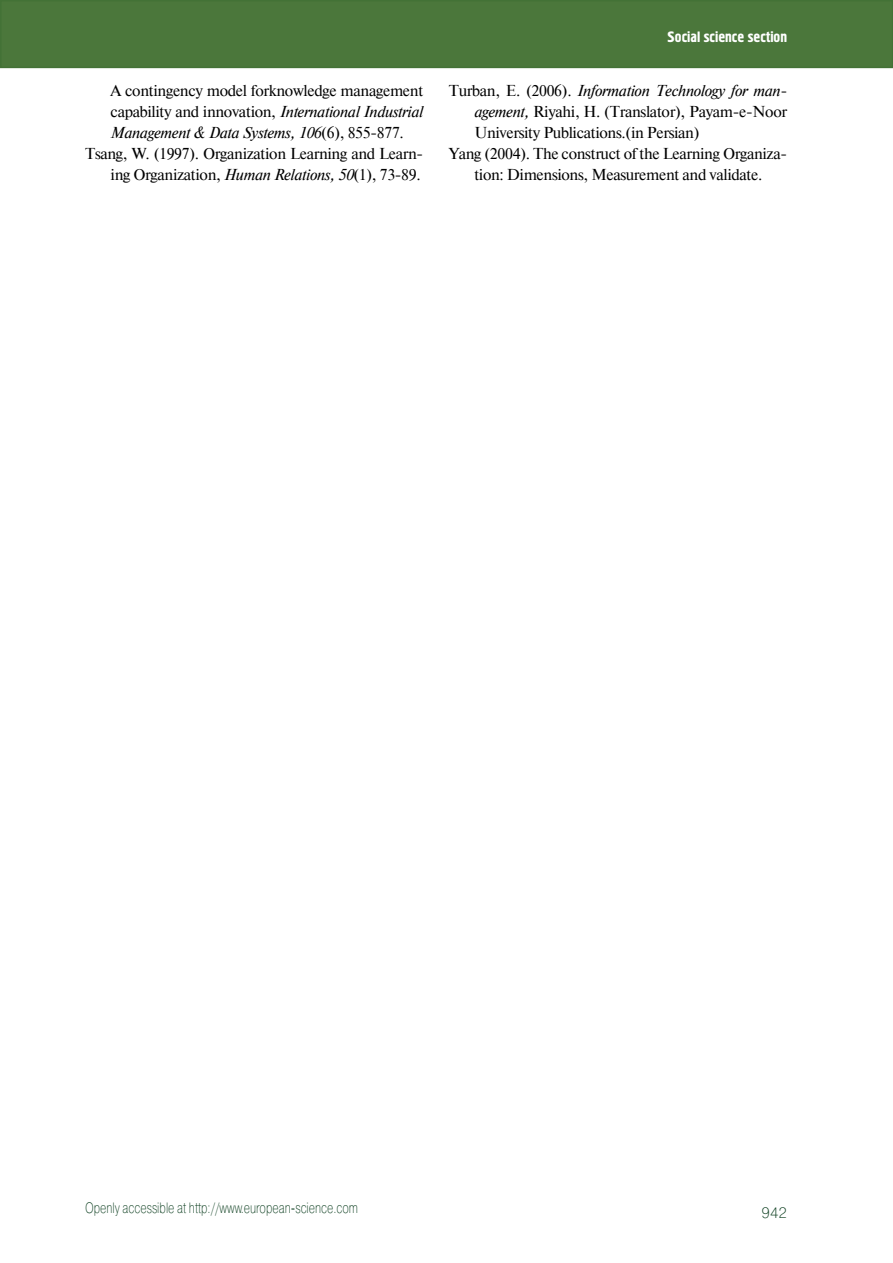
<style>
.page{position:relative;width:893px;height:1263px;background:#fff}
.page>*{position:absolute;margin:0;border:0;box-sizing:border-box;transform-origin:0 0}
.t1{font:15.75px "Newton C";letter-spacing:-.02em;color:#000}
.t2{font:italic 15.75px "Newton C";letter-spacing:-.02em;color:#000}
.t3{font:15px "Pragmatica Light C";color:#0d3f20;scale:.75 1}
.t4{font:15px "Hermes C";color:#fff}
.t5{font:15px "Pragmatica Light C";color:#0d3f20}
.s1{font-style:italic}
.s2{font-style:normal}
</style>
<div class="page">
<div style="left:1px;top:1px;width:891px;height:66px;background:#4b773b"></div>
<div style="left:0;top:0;width:892px;height:68px;border:2px solid #437236"></div>
<p class="t1" style="left:111px;top:84px;width:314px">A contingency model forknowledge management</p>
<p class="t1" style="left:111px;top:105px;width:314px">capability and innovation, <span class="s1">International Industrial</span></p>
<p class="t2" style="left:111px;top:126px;width:295px">Management &amp; Data Systems, 106<span class="s2">(6), 855-877.</span></p>
<p class="t1" style="left:85px;top:147px;width:340px">Tsang, W. (1997). Organization Learning and Learn-</p>
<p class="t1" style="left:111px;top:168px;width:312px">ing Organization, <span class="s1">Human Relations, 50</span>(1), 73-89.</p>
<p class="t4" style="left:667px;top:32px;width:121px">Social science section</p>
<p class="t2" style="left:449px;top:84px;width:340px"><span class="s2">Turban, E. (2006).</span> Information Technology for man-</p>
<p class="t1" style="left:474px;top:105px;width:314px"><span class="s1">agement,</span> Riyahi, H. (Translator), Payam-e-Noor</p>
<p class="t1" style="left:474px;top:126px;width:227px">University Publications.(in Persian)</p>
<p class="t1" style="left:449px;top:147px;width:340px">Yang (2004). The construct of the Learning Organiza-</p>
<p class="t1" style="left:474px;top:168px;width:289px">tion: Dimensions, Measurement and validate.</p>
<p class="t3" style="left:85px;top:1202px;width:365px">Openly accessible at http://www.european-science.com</p>
<p class="t5" style="left:761px;top:1208px;width:27px">942</p>
</div>
